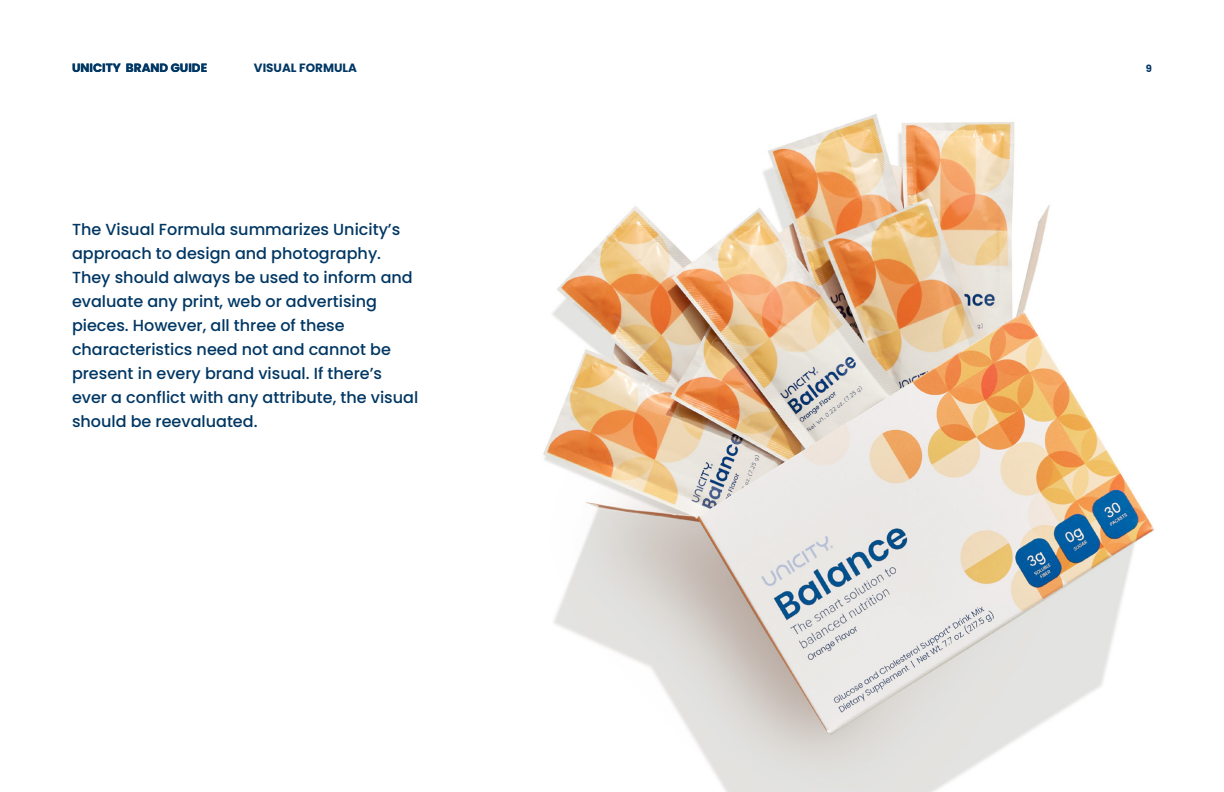
<style>
.page{position:relative;width:1224px;height:792px;background:#fff}
.page>*{position:absolute;margin:0;border:0;box-sizing:border-box;transform-origin:0 0}
.t1{font:500 16px/24px "Poppins";color:#003764}
.t2{font:700 12px "Poppins";color:#003764}
.t3{font:700 10px "Poppins";color:#003764}
</style>
<div class="page">
<img style="left:543px;top:114px;width:611px;height:678px">
<p class="t2" style="left:1145px;top:61px;width:9px">9</p>
<p class="t2" style="left:72px;top:61px;width:137px">UNICITY BRAND GUIDE</p>
<p class="t2" style="left:254px;top:61px;width:105px">VISUAL FORMULA</p>
<p class="t3" style="left:1146px;top:63px;width:8px">9</p>
<p class="t1" style="left:72px;top:218px;width:348px">The Visual Formula summarizes Unicity’s approach to design and photography.<br>They should always be used to inform and evaluate any print, web or advertising pieces. However, all three of these characteristics need not and cannot be present in every brand visual. If there’s ever a conflict with any attribute, the visual should be reevaluated.</p>
</div>
